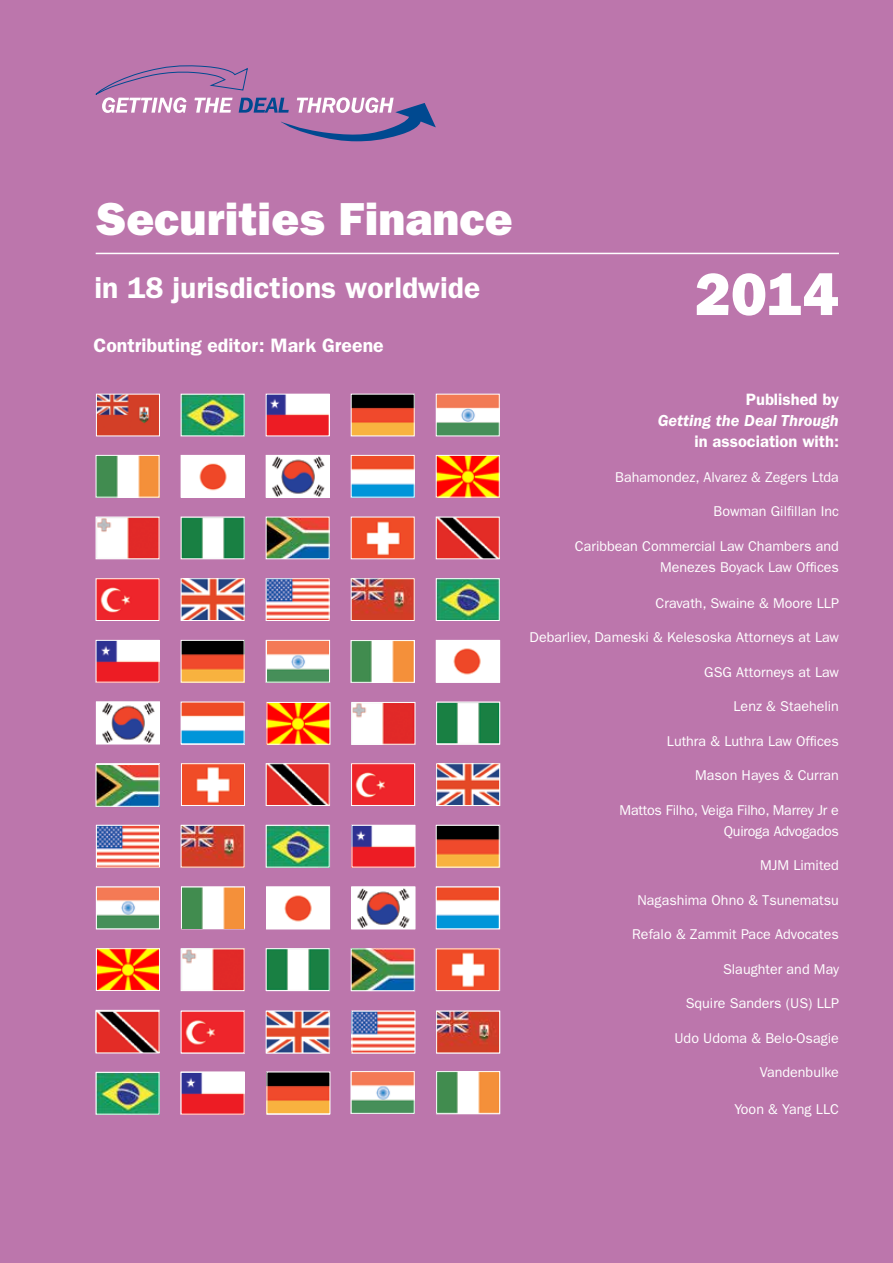
<style>
.page{position:relative;width:893px;height:1263px;background:#bc76ac}
.page>*{position:absolute;margin:0;border:0;box-sizing:border-box;transform-origin:0 0}
.t1{font:60px "ITC Franklin Gothic Std Hvy";color:#fff}
.t2{font:46.5px "ITC Franklin Gothic Std Hvy";color:#fff}
.t3{font:600 30px "ITC Franklin Gothic Std";color:#fff}
.t4{font:600 19.5px "ITC Franklin Gothic Std";color:#fff}
.t5{font:600 16.5px "ITC Franklin Gothic Std";color:#fff}
.t6{font:italic 600 16.5px "ITC Franklin Gothic Std";color:#fff}
.t7{font:14.25px/21px "ITC Franklin Gothic Std";color:#fff;text-align:right}
</style>
<div class="page">
<img style="left:98px;top:519px;width:59px;height:38px">
<div style="left:96px;top:517px;width:63px;height:42px;border:1px solid #fff"></div>
<img style="left:353px;top:457px;width:60px;height:38px">
<div style="left:351px;top:455px;width:64px;height:42px;border:1px solid #fff"></div>
<img style="left:98px;top:457px;width:59px;height:38px">
<div style="left:96px;top:455px;width:63px;height:42px;border:1px solid #fff"></div>
<img style="left:268px;top:457px;width:60px;height:38px">
<img style="left:98px;top:580px;width:59px;height:39px">
<div style="left:96px;top:578px;width:63px;height:43px;border:1px solid #fff"></div>
<img style="left:438px;top:519px;width:60px;height:38px">
<div style="left:436px;top:517px;width:64px;height:42px;border:1px solid #fff"></div>
<img style="left:268px;top:396px;width:60px;height:38px">
<div style="left:266px;top:394px;width:64px;height:42px;border:1px solid #fff"></div>
<img style="left:353px;top:396px;width:60px;height:38px">
<img style="left:98px;top:396px;width:60px;height:38px">
<div style="left:96px;top:394px;width:64px;height:42px;border:1px solid #fff"></div>
<img style="left:183px;top:396px;width:59px;height:38px">
<div style="left:181px;top:394px;width:63px;height:42px;border:1px solid #fff"></div>
<img style="left:438px;top:396px;width:60px;height:38px">
<div style="left:436px;top:394px;width:64px;height:42px;border:1px solid #fff"></div>
<img style="left:183px;top:457px;width:59px;height:38px">
<img style="left:268px;top:519px;width:60px;height:38px">
<img style="left:438px;top:457px;width:60px;height:38px">
<div style="left:436px;top:455px;width:64px;height:42px;border:1px solid #fff"></div>
<svg style="left:96px;top:65px;width:340px;height:76px;background:#b17baf"></svg>
<img style="left:183px;top:580px;width:59px;height:39px">
<div style="left:181px;top:578px;width:63px;height:43px;border:1px solid #fff"></div>
<div style="left:266px;top:640px;width:64px;height:43px;background:#bfd8c5"></div>
<img style="left:183px;top:642px;width:59px;height:38px">
<div style="left:181px;top:640px;width:63px;height:42px;border:1px solid #fff"></div>
<img style="left:98px;top:642px;width:59px;height:38px">
<div style="left:96px;top:640px;width:63px;height:42px;border:1px solid #fff"></div>
<img style="left:268px;top:580px;width:60px;height:39px">
<div style="left:266px;top:578px;width:64px;height:43px;border:1px solid #fff"></div>
<img style="left:353px;top:580px;width:60px;height:39px">
<div style="left:351px;top:578px;width:64px;height:43px;border:1px solid #fff"></div>
<img style="left:353px;top:519px;width:60px;height:38px">
<img style="left:438px;top:580px;width:60px;height:39px">
<div style="left:436px;top:578px;width:64px;height:43px;border:1px solid #fff"></div>
<svg style="left:96px;top:763px;width:64px;height:43px"></svg>
<svg style="left:181px;top:702px;width:64px;height:43px"></svg>
<div style="left:436px;top:702px;width:64px;height:43px;background:#f6ecf3"></div>
<div style="left:96px;top:1010px;width:63px;height:42px;background:#fff"></div>
<div style="left:181px;top:1071px;width:63px;height:43px;background:#e1c1d9"></div>
<img style="left:268px;top:642px;width:60px;height:38px">
<div style="left:266px;top:640px;width:64px;height:42px;border:1px solid #fff"></div>
<img style="left:353px;top:642px;width:60px;height:39px">
<div style="left:351px;top:640px;width:64px;height:43px;border:1px solid #fff"></div>
<img style="left:438px;top:642px;width:60px;height:39px">
<img style="left:98px;top:950px;width:60px;height:39px">
<div style="left:96px;top:948px;width:64px;height:43px;border:1px solid #fff"></div>
<img style="left:268px;top:889px;width:60px;height:38px">
<img style="left:354px;top:889px;width:59px;height:38px">
<img style="left:438px;top:889px;width:60px;height:38px">
<div style="left:436px;top:887px;width:64px;height:42px;border:1px solid #fff"></div>
<img style="left:98px;top:704px;width:60px;height:38px">
<img style="left:183px;top:950px;width:59px;height:39px">
<div style="left:181px;top:948px;width:63px;height:43px;border:1px solid #fff"></div>
<img style="left:183px;top:704px;width:59px;height:38px">
<div style="left:181px;top:702px;width:63px;height:42px;border:1px solid #fff"></div>
<img style="left:268px;top:950px;width:60px;height:39px">
<div style="left:266px;top:948px;width:64px;height:43px;border:1px solid #fff"></div>
<img style="left:353px;top:950px;width:60px;height:39px">
<div style="left:351px;top:948px;width:64px;height:43px;border:1px solid #fff"></div>
<img style="left:268px;top:704px;width:60px;height:39px">
<div style="left:266px;top:702px;width:64px;height:43px;border:1px solid #fff"></div>
<img style="left:438px;top:950px;width:60px;height:39px">
<div style="left:436px;top:948px;width:64px;height:43px;border:1px solid #fff"></div>
<img style="left:354px;top:704px;width:59px;height:39px">
<div style="left:352px;top:702px;width:63px;height:43px;border:1px solid #fff"></div>
<img style="left:98px;top:1013px;width:59px;height:38px">
<div style="left:96px;top:1011px;width:63px;height:42px;border:1px solid #fff"></div>
<img style="left:438px;top:704px;width:60px;height:38px">
<div style="left:436px;top:702px;width:64px;height:42px;border:1px solid #fff"></div>
<img style="left:183px;top:1013px;width:59px;height:38px">
<img style="left:98px;top:766px;width:59px;height:39px">
<div style="left:96px;top:764px;width:63px;height:43px;border:1px solid #fff"></div>
<img style="left:268px;top:1013px;width:60px;height:38px">
<div style="left:266px;top:1011px;width:64px;height:42px;border:1px solid #fff"></div>
<img style="left:183px;top:765px;width:60px;height:39px">
<div style="left:181px;top:763px;width:64px;height:43px;border:1px solid #fff"></div>
<img style="left:354px;top:1013px;width:59px;height:38px">
<div style="left:352px;top:1011px;width:63px;height:42px;border:1px solid #fff"></div>
<img style="left:268px;top:765px;width:60px;height:39px">
<div style="left:266px;top:763px;width:64px;height:43px;border:1px solid #fff"></div>
<img style="left:438px;top:1013px;width:60px;height:38px">
<div style="left:436px;top:1011px;width:64px;height:42px;border:1px solid #fff"></div>
<img style="left:353px;top:765px;width:60px;height:39px">
<div style="left:351px;top:763px;width:64px;height:43px;border:1px solid #fff"></div>
<img style="left:98px;top:1074px;width:59px;height:38px">
<div style="left:96px;top:1072px;width:63px;height:42px;border:1px solid #fff"></div>
<img style="left:438px;top:765px;width:60px;height:39px">
<div style="left:436px;top:763px;width:64px;height:43px;border:1px solid #fff"></div>
<img style="left:183px;top:1074px;width:59px;height:38px">
<div style="left:181px;top:1072px;width:63px;height:42px;border:1px solid #fff"></div>
<img style="left:98px;top:827px;width:60px;height:38px">
<div style="left:96px;top:825px;width:64px;height:42px;border:1px solid #fff"></div>
<img style="left:268px;top:1073px;width:60px;height:39px">
<div style="left:266px;top:1071px;width:64px;height:43px;border:1px solid #fff"></div>
<img style="left:183px;top:827px;width:59px;height:38px">
<div style="left:181px;top:825px;width:63px;height:42px;border:1px solid #fff"></div>
<img style="left:353px;top:1073px;width:60px;height:39px">
<div style="left:351px;top:1071px;width:64px;height:43px;border:1px solid #fff"></div>
<img style="left:268px;top:827px;width:60px;height:38px">
<div style="left:266px;top:825px;width:64px;height:42px;border:1px solid #fff"></div>
<img style="left:438px;top:1073px;width:60px;height:39px">
<div style="left:436px;top:1071px;width:64px;height:43px;border:1px solid #fff"></div>
<img style="left:354px;top:827px;width:59px;height:38px">
<div style="left:352px;top:825px;width:63px;height:42px;border:1px solid #fff"></div>
<img style="left:438px;top:827px;width:60px;height:38px">
<div style="left:436px;top:825px;width:64px;height:42px;border:1px solid #fff"></div>
<img style="left:98px;top:889px;width:60px;height:38px">
<div style="left:96px;top:887px;width:64px;height:42px;border:1px solid #fff"></div>
<img style="left:183px;top:889px;width:60px;height:38px">
<div style="left:181px;top:887px;width:64px;height:42px;border:1px solid #fff"></div>
<img style="left:183px;top:519px;width:59px;height:38px">
<div style="left:181px;top:517px;width:63px;height:42px;border:1px solid #fff"></div>
<hr style="left:96px;top:253px;width:743px;height:1px;background:#fff">
<h2 class="t2" style="left:96px;top:192px;width:418px">Securities Finance</h2>
<h3 class="t3" style="left:94px;top:270px;width:387px">in 18 jurisdictions worldwide</h3>
<h3 class="t4" style="left:94px;top:334px;width:292px">Contributing editor: Mark Greene</h3>
<h1 class="t1" style="left:695px;top:259px;width:145px">2014</h1>
<p class="t5" style="left:746px;top:389px;width:95px">Published by</p>
<p class="t6" style="left:658px;top:411px;width:183px">Getting the Deal Through</p>
<p class="t5" style="left:694px;top:431px;width:146px">in association with:</p>
<p class="t7" style="left:615px;top:466px;width:225px">Bahamondez, Alvarez &amp; Zegers Ltda</p>
<p class="t7" style="left:714px;top:501px;width:127px">Bowman Gilfillan Inc</p>
<p class="t7" style="left:575px;top:535px;width:266px">Caribbean Commercial Law Chambers and<br>Menezes Boyack Law Offices</p>
<p class="t7" style="left:656px;top:592px;width:185px">Cravath, Swaine &amp; Moore LLP</p>
<p class="t7" style="left:530px;top:627px;width:311px">Debarliev, Dameski &amp; Kelesoska Attorneys at Law</p>
<p class="t7" style="left:704px;top:661px;width:136px">GSG Attorneys at Law</p>
<p class="t7" style="left:733px;top:696px;width:107px">Lenz &amp; Staehelin</p>
<p class="t7" style="left:667px;top:730px;width:174px">Luthra &amp; Luthra Law Offices</p>
<p class="t7" style="left:695px;top:765px;width:145px">Mason Hayes &amp; Curran</p>
<p class="t7" style="left:620px;top:799px;width:221px">Mattos Filho, Veiga Filho, Marrey Jr e<br>Quiroga Advogados</p>
<p class="t7" style="left:760px;top:855px;width:80px">MJM Limited</p>
<p class="t7" style="left:637px;top:889px;width:203px">Nagashima Ohno &amp; Tsunematsu</p>
<p class="t7" style="left:632px;top:924px;width:208px">Refalo &amp; Zammit Pace Advocates</p>
<p class="t7" style="left:723px;top:958px;width:117px">Slaughter and May</p>
<p class="t7" style="left:686px;top:993px;width:155px">Squire Sanders (US) LLP</p>
<p class="t7" style="left:674px;top:1027px;width:166px">Udo Udoma &amp; Belo-Osagie</p>
<p class="t7" style="left:760px;top:1062px;width:81px">Vandenbulke</p>
<p class="t7" style="left:734px;top:1098px;width:106px">Yoon &amp; Yang LLC</p>
</div>
